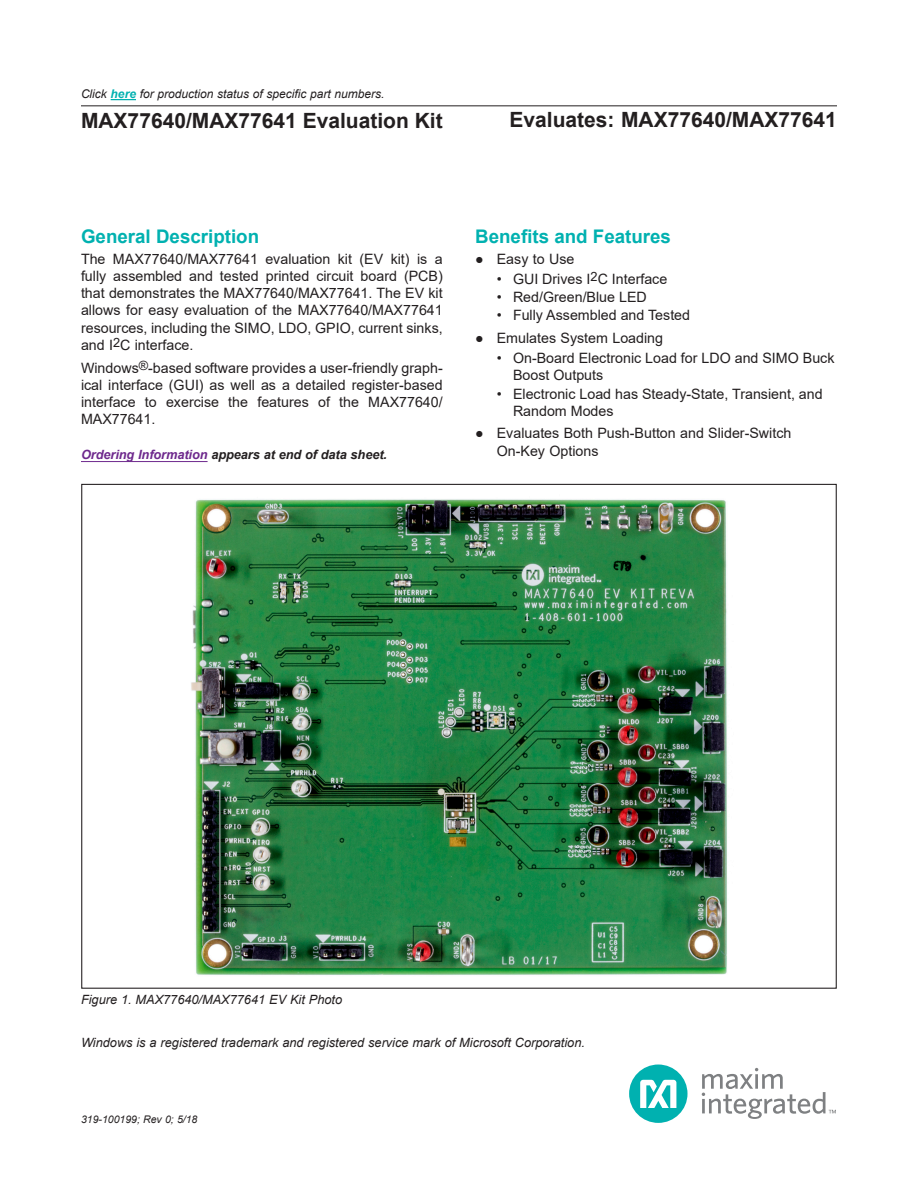
<style>
.page{position:relative;width:918px;height:1188px;background:#fff}
.page>*{position:absolute;margin:0;border:0;box-sizing:border-box;transform-origin:0 0}
.t1{font:700 21px "Arial";color:#231f20}
.H1{font:700 18.75px "Arial";color:#00b1b0}
.Body_Text{font:14.25px/17.2px "Arial";color:#231f20}
.Caption{font:italic 12.75px "Arial";color:#231f20}
.Caption-2{font:italic 700 12.75px "Arial";letter-spacing:-.005em;color:#231f20}
.Caption_-_Figures{font:italic 12.75px "Arial";color:#231f20}
.Caption-3{font:italic 12px "Arial";color:#231f20}
.t2{font:italic 10.5px "Arial";color:#231f20}
.s1{font-weight:700;color:#00b1b0}
.s2{color:#6e298d}
</style>
<div class="page">
<div style="left:629px;top:1065px;width:59px;height:58px;background:#00b1b0;border-radius:50%"></div>
<svg style="left:640px;top:1080px;width:36px;height:28px"></svg>
<svg style="left:702px;top:1068px;width:134px;height:51px"></svg>
<hr style="left:81px;top:105px;width:756px;height:1px;background:#231f20">
<hr style="left:81px;top:461px;width:127px;height:1px;background:#6e298d">
<img style="left:191px;top:499px;width:536px;height:476px">
<svg style="left:111px;top:99px;width:25px;height:1px"></svg>
<p class="Caption-3" style="left:81px;top:86px;width:305px">Click <span class="s1">here</span> for production status of specific part numbers.</p>
<h1 class="t1" style="left:81px;top:106px;width:363px">MAX77640/MAX77641 Evaluation Kit</h1>
<h1 class="t1" style="left:510px;top:105px;width:329px">Evaluates: MAX77640/MAX77641</h1>
<p class="H1" style="left:81px;top:223px;width:180px">General Description</p>
<p class="Body_Text" style="left:81px;top:250px;width:363px;text-align:justify">The MAX77640/MAX77641 evaluation kit (EV kit) is a fully assembled and tested printed circuit board (PCB) that demonstrates the MAX77640/MAX77641. The EV kit allows for easy evaluation of the MAX77640/MAX77641 resources, including the SIMO, LDO, GPIO, current sinks, and I<sup>2</sup>C interface.</p>
<p class="Body_Text" style="left:81px;top:359px;width:363px;text-align:justify">Windows<sup>®</sup>-based software provides a user-friendly graph&shy;ical interface (GUI) as well as a detailed register-based interface to exercise the features of the MAX77640/ MAX77641.</p>
<p class="Caption-2" style="left:81px;top:446px;width:308px"><span class="s2">Ordering Information</span> appears at end of data sheet.</p>
<p class="H1" style="left:475px;top:223px;width:197px">Benefits and Features</p>
<p class="Body_Text" style="left:475px;top:250px;width:101px">● Easy to Use</p>
<p class="Body_Text" style="left:497px;top:270px;width:172px">• GUI Drives I<sup>2</sup>C Interface</p>
<p class="Body_Text" style="left:497px;top:288px;width:152px">• Red/Green/Blue LED</p>
<p class="Body_Text" style="left:497px;top:307px;width:195px">• Fully Assembled and Tested</p>
<p class="Body_Text" style="left:475px;top:329px;width:189px">● Emulates System Loading</p>
<p class="Body_Text" style="left:513px;top:350px;width:323px;text-indent:-16px">• On-Board Electronic Load for LDO and SIMO Buck<br>Boost Outputs</p>
<p class="Body_Text" style="left:513px;top:385px;width:311px;text-indent:-16px">• Electronic Load has Steady-State, Transient, and<br>Random Modes</p>
<p class="Body_Text" style="left:497px;top:425px;width:296px;text-indent:-22px">● Evaluates Both Push-Button and Slider-Switch<br>On-Key Options</p>
<p class="Caption_-_Figures" style="left:81px;top:992px;width:263px">Figure 1. MAX77640/MAX77641 EV Kit Photo</p>
<p class="Caption" style="left:81px;top:1034px;width:506px">Windows is a registered trademark and registered service mark of Microsoft Corporation.</p>
<p class="t2" style="left:81px;top:1113px;width:118px">319-100199; Rev 0; 5/18</p>
</div>
